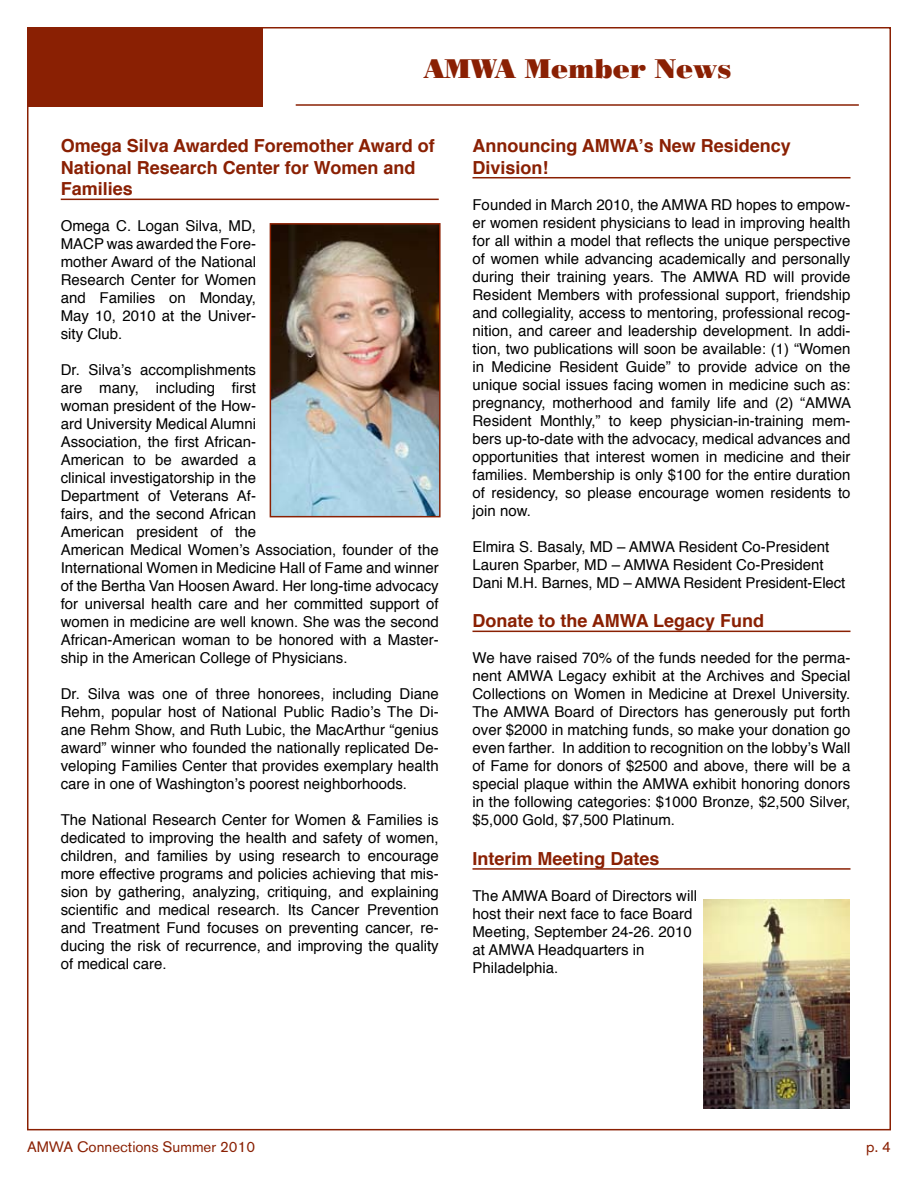
<style>
.page{position:relative;width:918px;height:1188px;background:#fff}
.page>*{position:absolute;margin:0;border:0;box-sizing:border-box;transform-origin:0 0}
.t1{font:27px "Poster Bodoni BT";color:#8a2003}
.t2{font:700 18px/21.6px "Helvetica";color:#8a2003}
.t3{font:15px/18px "Helvetica";color:#000;text-align:justify}
.t4{font:15px "Akzidenz Grotesk BE";color:#8a2003}
</style>
<div class="page">
<div style="left:27px;top:27px;width:235px;height:80px;background:#8a2003"></div>
<hr style="left:296px;top:104px;width:563px;height:2px;background:#8a2003">
<hr style="left:61px;top:199px;width:378px;height:1px;background:#8a2003">
<hr style="left:472px;top:177px;width:378px;height:1px;background:#8a2003">
<hr style="left:472px;top:631px;width:378px;height:1px;background:#8a2003">
<hr style="left:472px;top:868px;width:378px;height:2px;background:#8a2003">
<img style="left:269px;top:223px;width:172px;height:295px">
<img style="left:703px;top:899px;width:147px;height:209px">
<h1 class="t1" style="left:424px;top:52px;width:309px">AMWA Member News</h1>
<p class="t2" style="left:61px;top:135px;width:376px">Omega Silva Awarded Foremother Award of<br>National Research Center for Women and<br>Families</p>
<p class="t3" style="left:61px;top:218px;width:197px">Omega C. Logan Silva, MD, MACP was awarded the Fore&shy;mother Award of the National Research Center for Women and Families on Monday, May 10, 2010 at the Univer&shy;sity Club.</p>
<p class="t3" style="left:61px;top:362px;width:379px;text-align:left">Dr. Silva’s accomplishments<br>are many, including first<br>woman president of the How-<br>ard University Medical Alumni<br>Association, the first African-<br>American to be awarded a<br>clinical investigatorship in the<br>Department of Veterans Af-<br>fairs, and the second African<br>American president of the<br>American Medical Women’s Association, founder of the International Women in Medicine Hall of Fame and winner of the Bertha Van Hoosen Award. Her long-time advocacy for universal health care and her committed support of women in medicine are well known. She was the second African-American woman to be honored with a Master&shy;ship in the American College of Physicians.</p>
<p class="t3" style="left:61px;top:686px;width:379px">Dr. Silva was one of three honorees, including Diane Rehm, popular host of National Public Radio’s The Di&shy;ane Rehm Show, and Ruth Lubic, the MacArthur “genius award” winner who founded the nationally replicated De&shy;veloping Families Center that provides exemplary health care in one of Washington’s poorest neighborhoods.</p>
<p class="t3" style="left:61px;top:812px;width:379px">The National Research Center for Women &amp; Families is dedicated to improving the health and safety of women, children, and families by using research to encourage more effective programs and policies achieving that mis&shy;sion by gathering, analyzing, critiquing, and explaining scientific and medical research. Its Cancer Prevention and Treatment Fund focuses on preventing cancer, re&shy;ducing the risk of recurrence, and improving the quality of medical care.</p>
<p class="t2" style="left:472px;top:135px;width:320px">Announcing AMWA’s New Residency<br>Division!</p>
<p class="t3" style="left:472px;top:196px;width:380px">Founded in March 2010, the AMWA RD hopes to empow&shy;er women resident physicians to lead in improving health for all within a model that reflects the unique perspective of women while advancing academically and personally during their training years. The AMWA RD will provide Resident Members with professional support, friendship and collegiality, access to mentoring, professional recog&shy;nition, and career and leadership development. In addi&shy;tion, two publications will soon be available: (1) “Women in Medicine Resident Guide” to provide advice on the unique social issues facing women in medicine such as: pregnancy, motherhood and family life and (2) “AMWA Resident Monthly,” to keep physician-in-training mem&shy;bers up-to-date with the advocacy, medical advances and opportunities that interest women in medicine and their families. Membership is only $100 for the entire duration of residency, so please encourage women residents to join now.</p>
<p class="t3" style="left:472px;top:538px;width:374px;text-align:left">Elmira S. Basaly, MD – AMWA Resident Co-President<br>Lauren Sparber, MD – AMWA Resident Co-President<br>Dani M.H. Barnes, MD – AMWA Resident President-Elect</p>
<p class="t2" style="left:472px;top:610px;width:293px">Donate to the AMWA Legacy Fund</p>
<p class="t3" style="left:472px;top:650px;width:379px">We have raised 70% of the funds needed for the perma&shy;nent AMWA Legacy exhibit at the Archives and Special Collections on Women in Medicine at Drexel University.<br>The AMWA Board of Directors has generously put forth over $2000 in matching funds, so make your donation go even farther. In addition to recognition on the lobby’s Wall of Fame for donors of $2500 and above, there will be a special plaque within the AMWA exhibit honoring donors in the following categories: $1000 Bronze, $2,500 Silver, $5,000 Gold, $7,500 Platinum.</p>
<p class="t2" style="left:472px;top:848px;width:189px">Interim Meeting Dates</p>
<p class="t3" style="left:472px;top:887px;width:226px;text-align:left">The AMWA Board of Directors will host their next face to face Board<br>Meeting, September 24-26. 2010 at AMWA Headquarters in<br>Philadelphia.</p>
<p class="t4" style="left:27px;top:1138px;width:230px">AMWA Connections Summer 2010</p>
<p class="t4" style="left:866px;top:1138px;width:26px">p. 4</p>
</div>
